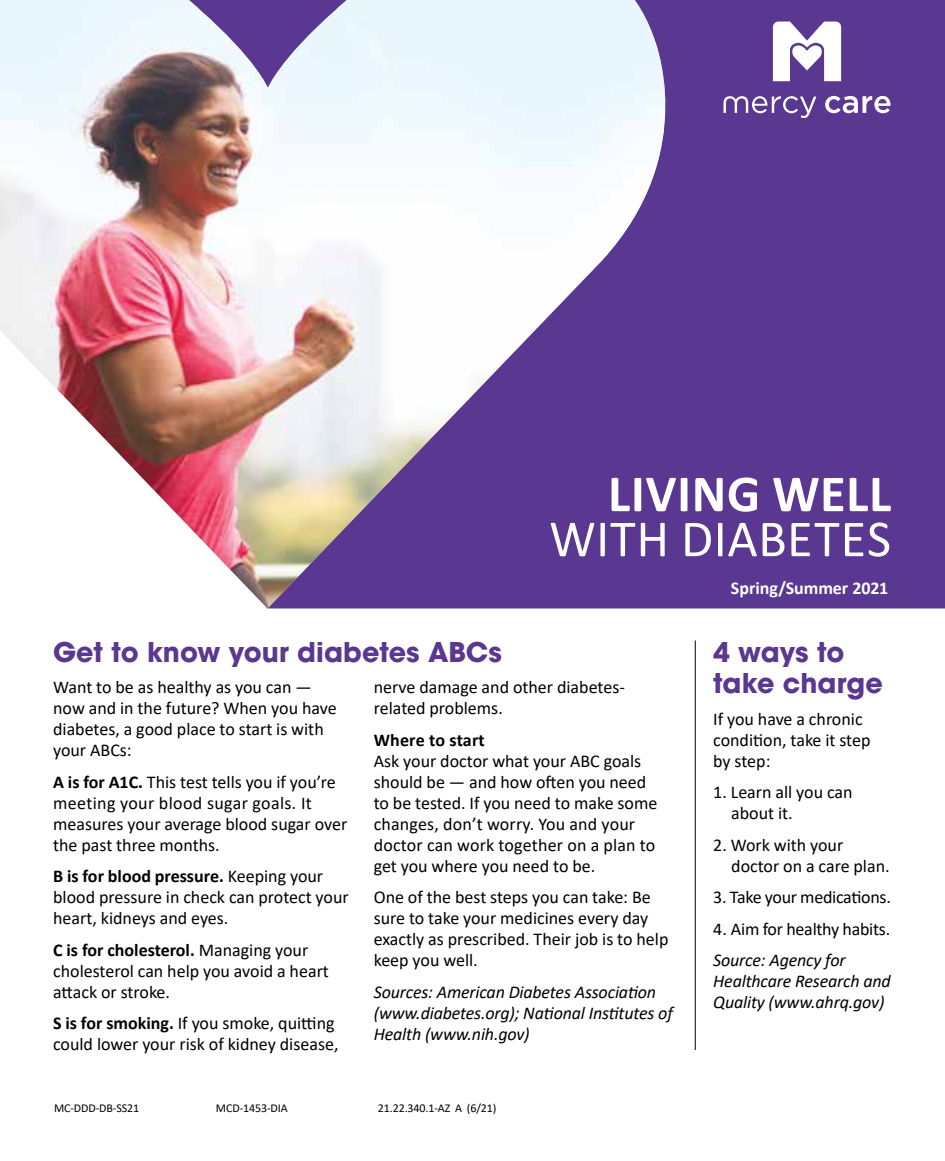
<style>
.page{position:relative;width:945px;height:1161px;background:#fff}
.page>*{position:absolute;margin:0;border:0;box-sizing:border-box;transform-origin:0 0}
.t1{font:52.5px/45px "Calibri";letter-spacing:.01em;color:#fff;text-align:right}
.t2{font:700 27px/31.5px "ITC Avant Garde Std";color:#5a3790}
.t3{font:18px/21px "Calibri";color:#000}
.t4{font:italic 18px/21px "Calibri";letter-spacing:-.01em;color:#000}
.t5{font:700 18px "Calibri";color:#fff}
.t6{font:700 18px "Calibri";letter-spacing:.01em;color:#000}
.t7{font:12px "Calibri";letter-spacing:-.01em;color:#000}
.s1{font-weight:700}
</style>
<div class="page">
<hr style="left:695px;top:640px;width:1px;height:410px;background:#000">
<div style="left:702px;top:0;width:243px;height:608px;background:#5a3790"></div>
<div style="left:667px;top:0;width:35px;height:608px;background:#5a3790"></div>
<img style="left:0;top:0;width:667px;height:608px">
<svg style="left:825px;top:96px;width:66px;height:17px"></svg>
<svg style="left:724px;top:96px;width:92px;height:22px"></svg>
<svg style="left:773px;top:22px;width:68px;height:59px"></svg>
<h1 class="t1" style="left:549px;top:470px;width:343px"><span class="s1">LIVING WELL<br></span>WITH DIABETES</h1>
<p class="t5" style="left:731px;top:575px;width:159px">Spring/Summer 2021</p>
<h2 class="t2" style="left:53px;top:636px;width:450px">Get to know your diabetes ABCs</h2>
<p class="t3" style="left:53px;top:676px;width:285px">Want to be as healthy as you can — now and in the future? When you have diabetes, a good place to start is with your ABCs:</p>
<p class="t3" style="left:53px;top:771px;width:296px"><span class="s1">A is for A1C.</span> This test tells you if you’re meeting your blood sugar goals. It measures your average blood sugar over the past three months.</p>
<p class="t3" style="left:53px;top:865px;width:297px"><span class="s1">B is for blood pressure.</span> Keeping your blood pressure in check can protect your heart, kidneys and eyes.</p>
<p class="t3" style="left:53px;top:939px;width:277px"><span class="s1">C is for cholesterol.</span> Managing your cholesterol can help you avoid a heart attack or stroke.</p>
<p class="t3" style="left:53px;top:1012px;width:287px"><span class="s1">S is for smoking.</span> If you smoke, quitting could lower your risk of kidney disease,</p>
<p class="t3" style="left:374px;top:676px;width:253px">nerve damage and other diabetes&shy;related problems.</p>
<h3 class="t6" style="left:374px;top:727px;width:113px">Where to start</h3>
<p class="t3" style="left:374px;top:750px;width:285px">Ask your doctor what your ABC goals should be — and how often you need to be tested. If you need to make some changes, don’t worry. You and your doctor can work together on a plan to get you where you need to be.</p>
<p class="t3" style="left:374px;top:886px;width:296px">One of the best steps you can take: Be sure to take your medicines every day exactly as prescribed. Their job is to help keep you well.</p>
<p class="t4" style="left:374px;top:980px;width:304px">Sources: American Diabetes Association (www.diabetes.org); National Institutes of<br>Health (www.nih.gov)</p>
<p class="t7" style="left:54px;top:1100px;width:87px">MC-DDD-DB-SS21</p>
<p class="t7" style="left:216px;top:1100px;width:73px">MCD-1453-DIA</p>
<p class="t7" style="left:378px;top:1100px;width:120px">21.22.340.1-AZ A (6/21)</p>
<h2 class="t2" style="left:713px;top:636px;width:171px">4 ways to take charge</h2>
<p class="t3" style="left:713px;top:708px;width:159px">If you have a chronic condition, take it step by step:</p>
<p class="t3" style="left:731px;top:781px;width:123px;text-indent:-18px">1. Learn all you can about it.</p>
<p class="t3" style="left:731px;top:834px;width:160px;text-indent:-18px">2. Work with your doctor on a care plan.</p>
<p class="t3" style="left:713px;top:886px;width:179px">3. Take your medications.</p>
<p class="t3" style="left:713px;top:918px;width:179px">4. Aim for healthy habits.</p>
<p class="t4" style="left:713px;top:949px;width:179px">Source: Agency for<br>Healthcare Research and<br>Quality (www.ahrq.gov)</p>
</div>
